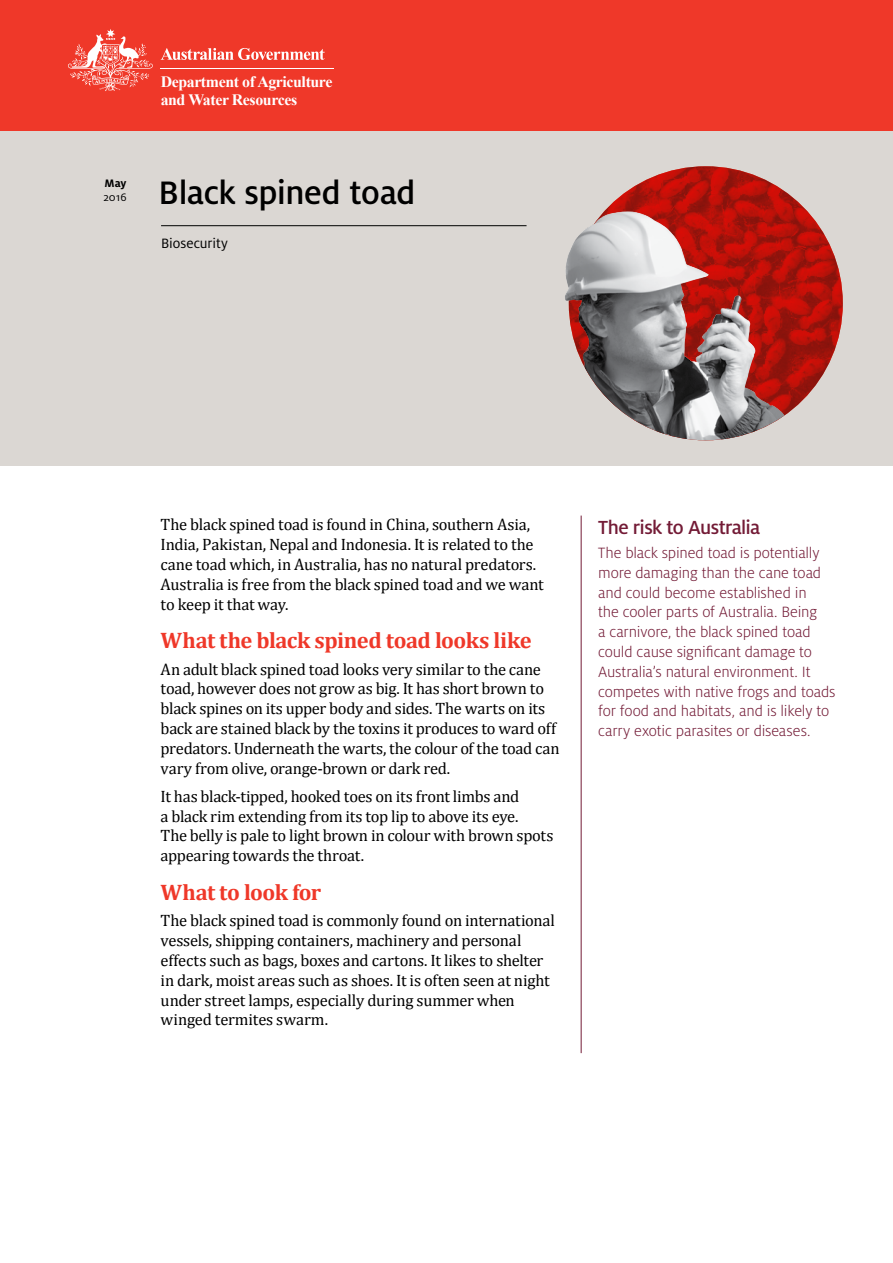
<style>
.page{position:relative;width:893px;height:1263px;background:#fff}
.page>*{position:absolute;margin:0;border:0;box-sizing:border-box;transform-origin:0 0}
.Cover_Heading_1{font:500 36px "Milo Pro";letter-spacing:-.015em;color:#000}
.Sub_Heading_1{font:700 22.5px "Cambria";letter-spacing:-.02em;color:#ef3829}
.Key_Points_Header{font:500 21px "Milo Pro";letter-spacing:-.035em;color:#731b36}
.Body_copy{font:16.5px/19.8px "Cambria";letter-spacing:-.015em;color:#000}
.key_point_text{font:300 16.5px/19.8px "Milo Pro";letter-spacing:-.005em;color:#731b36}
.t1{font:700 15.9px/18px "Times New Roman";letter-spacing:-.025em;color:#fff}
.Strategic_Focus_Area{font:15px "Milo Pro";letter-spacing:-.005em;color:#000}
.Date{font:12px/14.4px "Milo Pro";color:#000}
.s1{font-weight:700}
</style>
<div class="page">
<div style="left:0;top:130px;width:893px;height:336px;background:#dbd7d3"></div>
<div style="left:0;top:0;width:893px;height:130px;background:#ef3829"></div>
<hr style="left:161px;top:225px;width:366px;height:1px;background:#000">
<img style="left:603px;top:166px;width:240px;height:249px">
<img style="left:565px;top:212px;width:220px;height:228px">
<hr style="left:581px;top:516px;width:1px;height:537px;background:#731b36">
<svg style="left:161px;top:48px;width:164px;height:12px"></svg>
<hr style="left:161px;top:68px;width:173px;height:1px;background:#fff">
<svg style="left:68px;top:29px;width:85px;height:62px"></svg>
<p class="t1" style="left:161px;top:73px;width:173px">Department of Agriculture and Water Resources</p>
<p class="Date" style="left:103px;top:176px;width:25px"><span class="s1">May<br></span>2016</p>
<p class="Cover_Heading_1" style="left:159px;top:172px;width:258px">Black spined toad</p>
<p class="Strategic_Focus_Area" style="left:161px;top:235px;width:68px">Biosecurity</p>
<p class="Body_copy" style="left:161px;top:515px;width:385px">The black spined toad is found in China, southern Asia, India, Pakistan, Nepal and Indonesia. It is related to the cane toad which, in Australia, has no natural predators.<br>Australia is free from the black spined toad and we want to keep it that way.</p>
<p class="Sub_Heading_1" style="left:161px;top:625px;width:373px">What the black spined toad looks like</p>
<p class="Body_copy" style="left:161px;top:659px;width:400px">An adult black spined toad looks very similar to the cane toad, however does not grow as big. It has short brown to black spines on its upper body and sides. The warts on its back are stained black by the toxins it produces to ward off predators. Underneath the warts, the colour of the toad can vary from olive, orange-brown or dark red.</p>
<p class="Body_copy" style="left:161px;top:786px;width:394px">It has black-tipped, hooked toes on its front limbs and<br>a black rim extending from its top lip to above its eye.<br>The belly is pale to light brown in colour with brown spots appearing towards the throat.</p>
<p class="Sub_Heading_1" style="left:161px;top:877px;width:162px">What to look for</p>
<p class="Body_copy" style="left:161px;top:911px;width:396px">The black spined toad is commonly found on international vessels, shipping containers, machinery and personal effects such as bags, boxes and cartons. It likes to shelter in dark, moist areas such as shoes. It is often seen at night under street lamps, especially during summer when winged termites swarm.</p>
<p class="Key_Points_Header" style="left:598px;top:516px;width:164px">The risk to Australia</p>
<p class="key_point_text" style="left:598px;top:543px;width:239px">The black spined toad is potentially more damaging than the cane toad and could become established in<br>the cooler parts of Australia. Being<br>a carnivore, the black spined toad could cause significant damage to Australia’s natural environment. It competes with native frogs and toads for food and habitats, and is likely to carry exotic parasites or diseases.</p>
</div>
